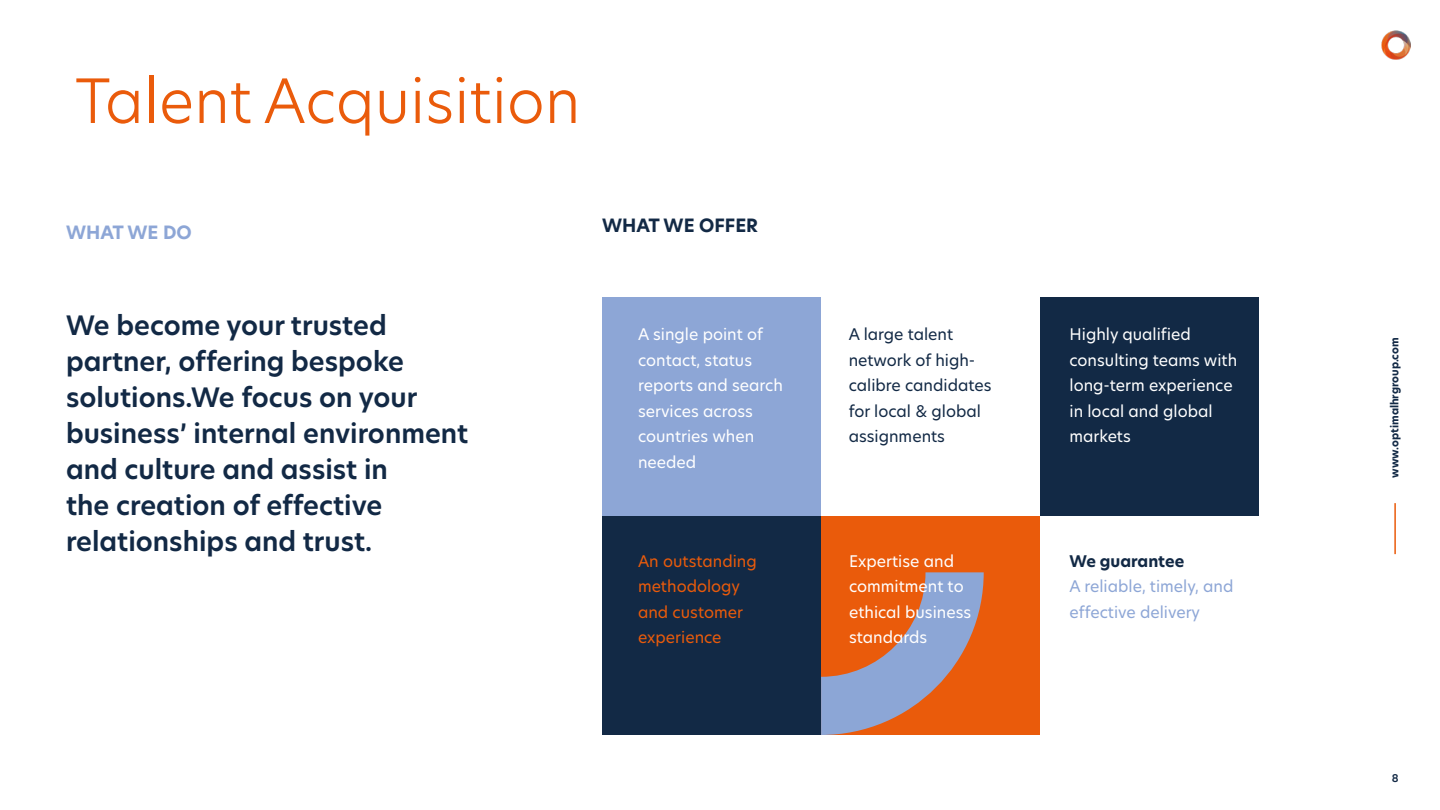
<style>
.page{position:relative;width:1440px;height:810px;background:#fff}
.page>*{position:absolute;margin:0;border:0;box-sizing:border-box;transform-origin:0 0}
.t1{font:300 60px "New Hero";color:#ea5b0b}
.t2{font:600 26.25px/36px "New Hero";color:#122945}
.t3{font:700 18px "New Hero";color:#122945}
.t4{font:700 18px "New Hero";color:#8da6d6}
.t5{font:15.75px/25.5px "New Hero";color:#fff}
.t6{font:15.75px/25.5px "New Hero";color:#122945}
.t7{font:15.75px/25.5px "New Hero";color:#ea5b0b}
.t8{font:15.75px/25.5px "New Hero";color:#8da6d6}
.t9{font:700 15.75px "New Hero";color:#122945}
.t10{font:700 10.5px "New Hero";color:#122945}
.t11{font:600 10.5px "New Hero";color:#122945}
</style>
<div class="page">
<hr style="left:1394px;top:503px;width:2px;height:51px;background:#ea5b0b">
<img style="left:1381px;top:30px;width:30px;height:29px">
<div style="left:821px;top:516px;width:219px;height:219px;background:#ea5b0b"></div>
<svg style="left:821px;top:572px;width:163px;height:163px"></svg>
<div style="left:602px;top:297px;width:219px;height:219px;background:#8da6d6"></div>
<div style="left:602px;top:516px;width:219px;height:219px;background:#122945"></div>
<div style="left:1040px;top:297px;width:219px;height:219px;background:#122945"></div>
<h1 class="t1" style="left:75px;top:60px;width:507px">Talent Acquisition</h1>
<p class="t4" style="left:66px;top:221px;width:127px">WHAT WE DO</p>
<h2 class="t2" style="left:66px;top:307px;width:404px">We become your trusted partner, offering bespoke solutions.We focus on your business’ internal environment and culture and assist in<br>the creation of effective relationships and trust.</h2>
<p class="t3" style="left:602px;top:213px;width:158px">WHAT WE OFFER</p>
<p class="t5" style="left:638px;top:321px;width:146px">A single point of contact, status reports and search services across countries when needed</p>
<p class="t6" style="left:849px;top:321px;width:144px">A large talent network of high&shy;calibre candidates for local &amp; global assignments</p>
<p class="t5" style="left:1070px;top:321px;width:169px">Highly qualified consulting teams with long-term experience in local and global markets</p>
<p class="t7" style="left:638px;top:548px;width:120px">An outstanding methodology and customer experience</p>
<p class="t5" style="left:849px;top:548px;width:124px">Expertise and commitment to ethical business standards</p>
<p class="t9" style="left:1070px;top:550px;width:116px">We guarantee</p>
<p class="t8" style="left:1070px;top:573px;width:165px">A reliable, timely, and effective delivery</p>
<p class="t10" style="left:1388px;top:478px;width:142px;rotate:-90deg">www.optimalhrgroup.com</p>
<p class="t11" style="left:1392px;top:771px;width:8px">8</p>
</div>
